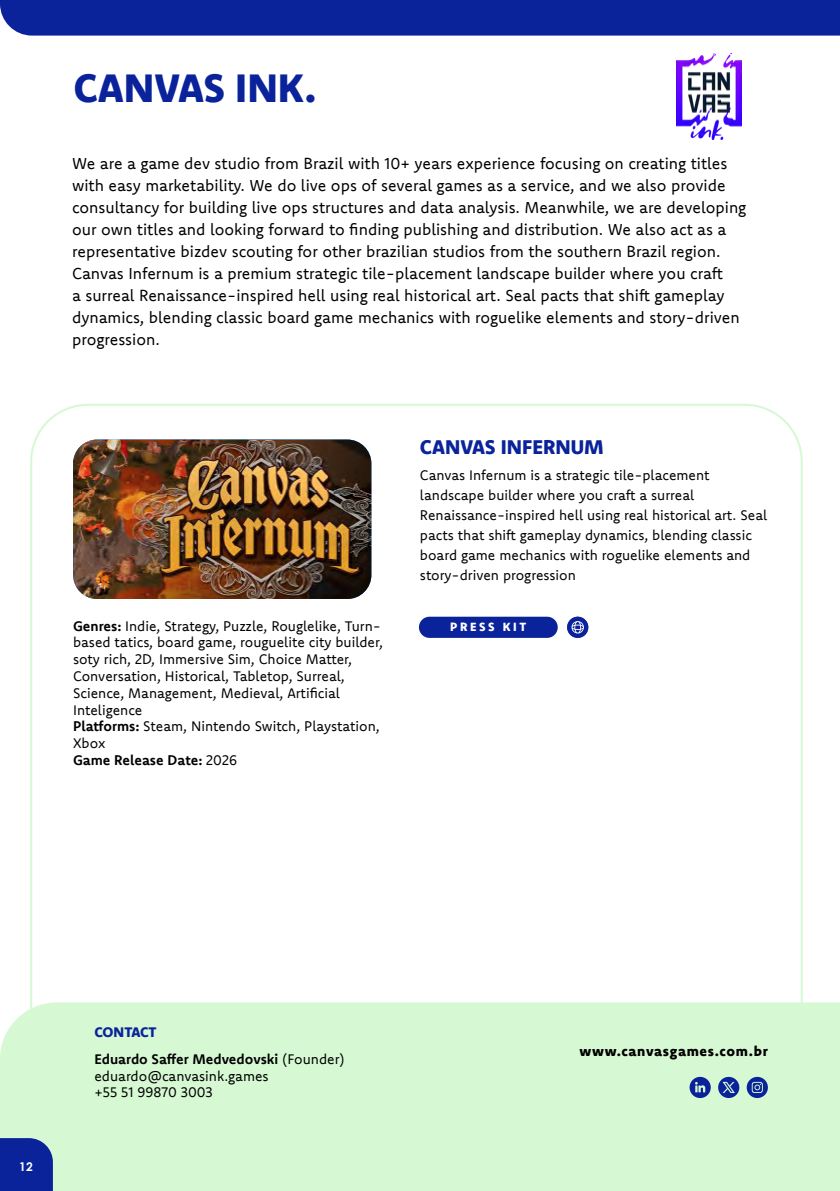
<style>
.page{position:relative;width:840px;height:1191px;background:#fff}
.page>*{position:absolute;margin:0;border:0;box-sizing:border-box;transform-origin:0 0}
.t1{font:800 40px "Komet";color:#0a239a}
.t2{font:800 20px "Komet";color:#0a239a}
.t3{font:16px/22px "Komet";color:#000}
.t4{font:14px/16.8px "Komet";color:#000}
.t5{font:800 14px "Komet";letter-spacing:.05em;color:#000}
.t6{font:800 14px "Komet";letter-spacing:-.01em;color:#0a239a}
.t7{font:800 12px "Komet";letter-spacing:.22em;color:#fff}
.t8{font:700 12px "Century Gothic";color:#fff}
.s1{font-weight:700}
</style>
<div class="page">
<svg style="left:30px;top:404px;width:773px;height:598px"></svg>
<div style="left:0;top:0;width:839px;height:36px;background:#0a239a"></div>
<div style="left:0;top:1002px;width:839px;height:189px;background:#d6f9d3"></div>
<svg style="left:746px;top:1076px;width:21px;height:22px"></svg>
<svg style="left:689px;top:1076px;width:21px;height:22px"></svg>
<svg style="left:717px;top:1076px;width:22px;height:22px"></svg>
<img style="left:676px;top:54px;width:65px;height:86px">
<svg style="left:0;top:1138px;width:53px;height:53px;background:#132d9c"></svg>
<div style="left:418px;top:616px;width:139px;height:22px;background:#0a239a;border-radius:11px"></div>
<svg style="left:566px;top:616px;width:22px;height:22px"></svg>
<svg style="left:571px;top:621px;width:12px;height:12px"></svg>
<img style="left:73px;top:439px;width:298px;height:160px">
<h1 class="t1" style="left:73px;top:62px;width:244px">CANVAS INK.</h1>
<p class="t3" style="left:72px;top:152px;width:675px">We are a game dev studio from Brazil with 10+ years experience focusing on creating titles with easy marketability. We do live ops of several games as a service, and we also provide consultancy for building live ops structures and data analysis. Meanwhile, we are developing our own titles and looking forward to finding publishing and distribution. We also act as a representative bizdev scouting for other brazilian studios from the southern Brazil region.<br>Canvas Infernum is a premium strategic tile-placement landscape builder where you craft<br>a surreal Renaissance-inspired hell using real historical art. Seal pacts that shift gameplay dynamics, blending classic board game mechanics with roguelike elements and story-driven progression.</p>
<p class="t2" style="left:420px;top:433px;width:185px">CANVAS INFERNUM</p>
<p class="t4" style="left:73px;top:617px;width:311px"><span class="s1">Genres:</span> Indie, Strategy, Puzzle, Rouglelike, Turn&shy;based tatics, board game, rouguelite city builder, soty rich, 2D, Immersive Sim, Choice Matter, Conversation, Historical, Tabletop, Surreal, Science, Management, Medieval, Artificial Inteligence<br><span class="s1">Platforms:</span> Steam, Nintendo Switch, Playstation, Xbox<br><span class="s1">Game Release Date:</span> 2026</p>
<p class="t4" style="left:420px;top:465px;width:348px;line-height:20px">Canvas Infernum is a strategic tile-placement landscape builder where you craft a surreal Renaissance-inspired hell using real historical art. Seal pacts that shift gameplay dynamics, blending classic board game mechanics with roguelike elements and story-driven progression</p>
<p class="t7" style="left:450px;top:619px;width:78px">PRESS KIT</p>
<p class="t8" style="left:19px;top:1157px;width:15px">12</p>
<p class="t6" style="left:94px;top:1023px;width:64px">CONTACT</p>
<p class="t4" style="left:94px;top:1050px;width:251px"><span class="s1">Eduardo Saffer Medvedovski</span> (Founder) eduardo@canvasink.games<br>+55 51 99870 3003</p>
<p class="t5" style="left:579px;top:1042px;width:190px">www.canvasgames.com.br</p>
</div>
